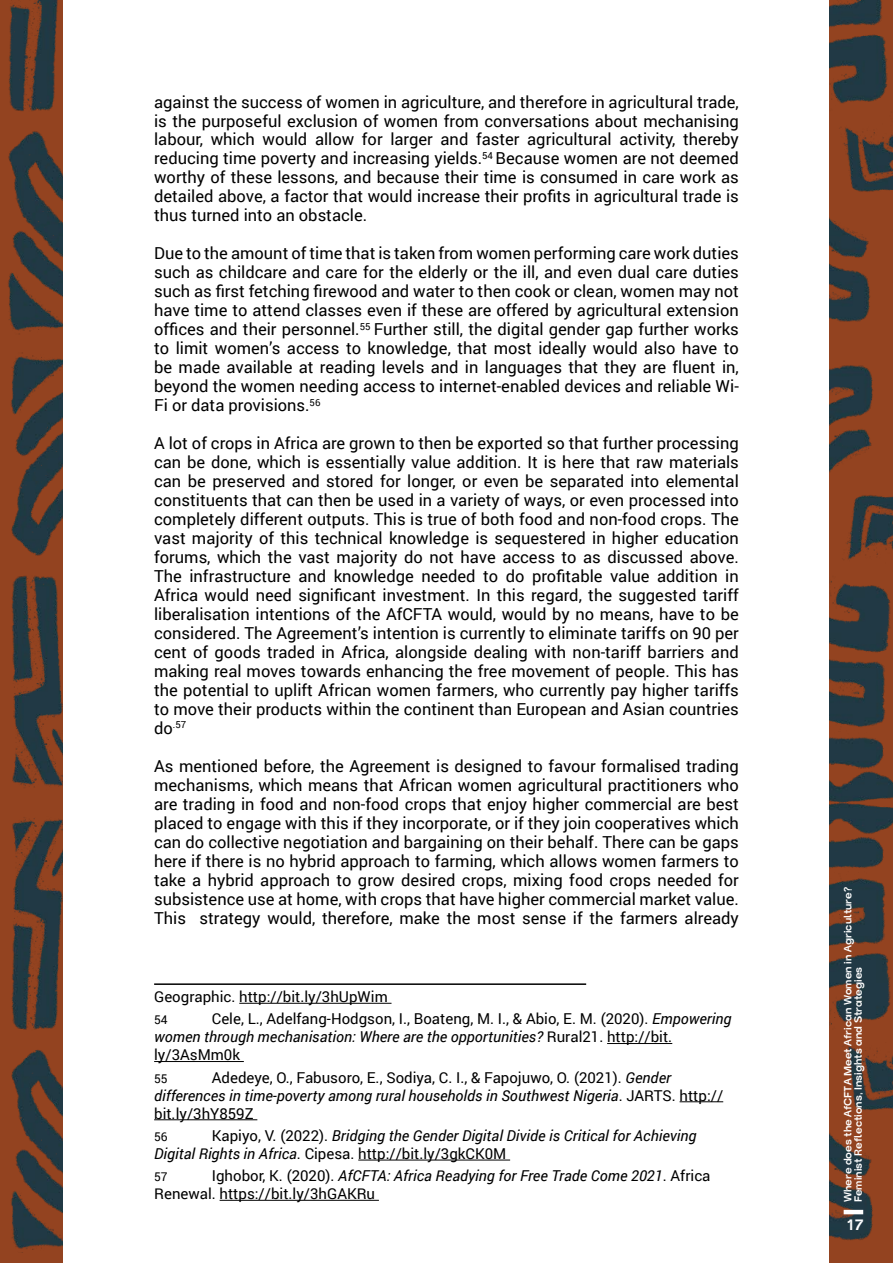
<style>
.page{position:relative;width:893px;height:1263px;background:#fff}
.page>*{position:absolute;margin:0;border:0;box-sizing:border-box;transform-origin:0 0}
.t1{font:16.5px/18.9px "Roboto";color:#000;text-align:justify}
.t2{font:15px/18px "Roboto";color:#000}
.t3{font:italic 15px/18px "Roboto";color:#000}
.t4{font:700 15px "Trap";color:#fff}
.t5{font:12px "Roboto";color:#000}
.t6{font:700 10.5px/10.5px "Trap";color:#fff}
.t7{font:9.6px "Roboto";color:#000}
.s1{font-size:16.5px}
.s2{font-style:italic}
.s3{font-style:normal}
</style>
<div class="page">
<img style="left:0;top:0;width:893px;height:1263px">
<hr style="left:844px;top:1210px;width:19px;height:4px;background:#fff">
<div style="left:64px;top:0;width:765px;height:1263px;background:#fff"></div>
<hr style="left:154px;top:983px;width:432px;height:2px;background:#000">
<hr style="left:239px;top:1003px;width:152px;height:1px;background:#000">
<hr style="left:607px;top:1043px;width:65px;height:1px;background:#000">
<hr style="left:154px;top:1061px;width:90px;height:1px;background:#000">
<hr style="left:680px;top:1101px;width:43px;height:1px;background:#000">
<hr style="left:154px;top:1119px;width:103px;height:1px;background:#000">
<hr style="left:358px;top:1160px;width:152px;height:1px;background:#000">
<hr style="left:220px;top:1200px;width:159px;height:1px;background:#000">
<p class="t1" style="left:154px;top:92px;width:586px">against the success of women in agriculture, and therefore in agricultural trade, is the purposeful exclusion of women from conversations about mechanising labour, which would allow for larger and faster agricultural activity, thereby reducing time poverty and increasing yields.<sup>54</sup> Because women are not deemed worthy of these lessons, and because their time is consumed in care work as detailed above, a factor that would increase their profits in agricultural trade is thus turned into an obstacle.</p>
<p class="t1" style="left:154px;top:243px;width:586px">Due to the amount of time that is taken from women performing care work duties such as childcare and care for the elderly or the ill, and even dual care duties such as first fetching firewood and water to then cook or clean, women may not have time to attend classes even if these are offered by agricultural extension offices and their personnel.<sup>55</sup> Further still, the digital gender gap further works to limit women’s access to knowledge, that most ideally would also have to be made available at reading levels and in languages that they are fluent in, beyond the women needing access to internet-enabled devices and reliable Wi-Fi or data provisions.<sup>56</sup></p>
<p class="t1" style="left:154px;top:433px;width:586px">A lot of crops in Africa are grown to then be exported so that further processing can be done, which is essentially value addition. It is here that raw materials can be preserved and stored for longer, or even be separated into elemental constituents that can then be used in a variety of ways, or even processed into completely different outputs. This is true of both food and non-food crops. The vast majority of this technical knowledge is sequestered in higher education forums, which the vast majority do not have access to as discussed above.<br>The infrastructure and knowledge needed to do profitable value addition in Africa would need significant investment. In this regard, the suggested tariff liberalisation intentions of the AfCFTA would, would by no means, have to be considered. The Agreement’s intention is currently to eliminate tariffs on 90 per cent of goods traded in Africa, alongside dealing with non-tariff barriers and making real moves towards enhancing the free movement of people. This has the potential to uplift African women farmers, who currently pay higher tariffs to move their products within the continent than European and Asian countries</p>
<p class="t7" style="left:154px;top:718px;width:34px"><span class="s1">do</span>.57</p>
<p class="t1" style="left:154px;top:756px;width:586px">As mentioned before, the Agreement is designed to favour formalised trading mechanisms, which means that African women agricultural practitioners who are trading in food and non-food crops that enjoy higher commercial are best placed to engage with this if they incorporate, or if they join cooperatives which can do collective negotiation and bargaining on their behalf. There can be gaps here if there is no hybrid approach to farming, which allows women farmers to take a hybrid approach to grow desired crops, mixing food crops needed for subsistence use at home, with crops that have higher commercial market value.<br>This strategy would, therefore, make the most sense if the farmers already</p>
<p class="t2" style="left:154px;top:987px;width:235px">Geographic. http://bit.ly/3hUpWim</p>
<p class="t5" style="left:154px;top:1012px;width:15px">54</p>
<p class="t2" style="left:154px;top:1009px;width:579px;text-indent:58px">Cele, L., Adelfang-Hodgson, I., Boateng, M. I., &amp; Abio, E. M. (2020). <span class="s2">Empowering women through mechanisation: Where are the opportunities?</span> Rural21. http://bit. ly/3AsMm0k</p>
<p class="t5" style="left:154px;top:1070px;width:15px">55</p>
<p class="t2" style="left:154px;top:1068px;width:571px;text-indent:58px">Adedeye, O., Fabusoro, E., Sodiya, C. I., &amp; Fapojuwo, O. (2021). <span class="s2">Gender differences in time-poverty among rural households in Southwest Nigeria</span>. JARTS. http:// bit.ly/3hY859Z</p>
<p class="t5" style="left:154px;top:1128px;width:15px">56</p>
<p class="t3" style="left:154px;top:1126px;width:544px;text-indent:58px"><span class="s3">Kapiyo, V. (2022).</span> Bridging the Gender Digital Divide is Critical for Achieving<br>Digital Rights in Africa<span class="s3">. Cipesa. http://bit.ly/3gkCK0M</span></p>
<p class="t5" style="left:154px;top:1168px;width:15px">57</p>
<p class="t2" style="left:154px;top:1166px;width:558px;text-indent:58px">Ighobor, K. (2020). <span class="s2">AfCFTA: Africa Readying for Free Trade Come 2021</span>. Africa<br>Renewal. https://bit.ly/3hGAKRu</p>
<p class="t6" style="left:843px;top:1202px;width:317px;rotate:-90deg">Where does the AfCFTA Meet African Women in Agriculture?<br>Feminist Reflections, Insights and Strategies</p>
<p class="t4" style="left:846px;top:1219px;width:19px">17</p>
</div>
